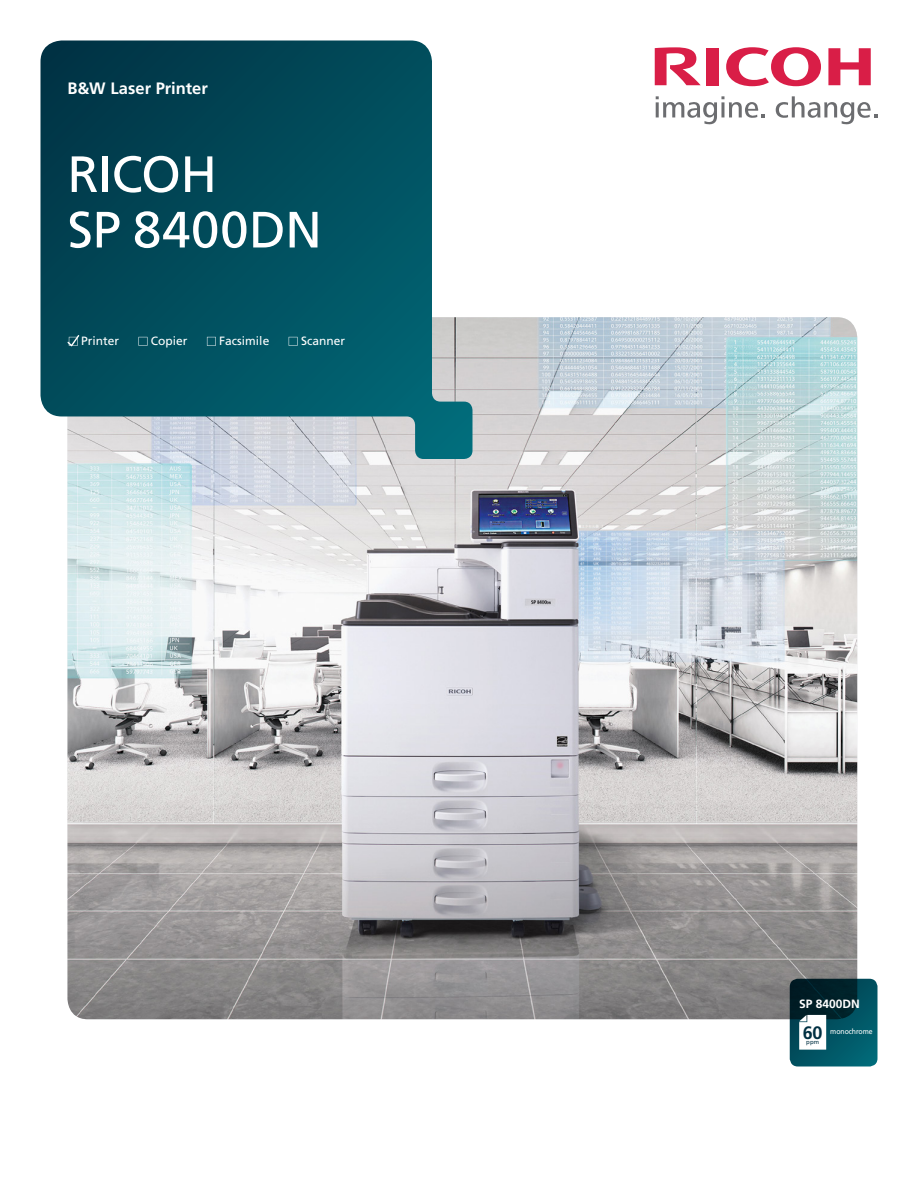
<style>
.page{position:relative;width:918px;height:1188px;background:#fff}
.page>*{position:absolute;margin:0;border:0;box-sizing:border-box;transform-origin:0 0}
.t1{font:51px/55.5px "Frutiger LT Std";letter-spacing:-.01em;color:#fff}
.t2{font:700 18px "Frutiger LT Std";color:#003042}
.t3{font:700 16.5px "Frutiger LT Std";color:#fff}
.t4{font:12px "Frutiger LT Std";color:#fff}
.t5{font:700 12px "Frutiger LT Std";color:#fff}
.t6{font:7.5px "Frutiger LT Std";letter-spacing:-.005em;color:#fff;scale:.92 1}
.t7{font:6px "Frutiger LT Std";color:#003042}
</style>
<div class="page">
<img style="left:68px;top:317px;width:789px;height:702px">
<svg style="left:40px;top:40px;width:432px;height:419px;background:#286774"></svg>
<svg style="left:68px;top:335px;width:11px;height:11px"></svg>
<svg style="left:139px;top:337px;width:8px;height:9px"></svg>
<svg style="left:207px;top:337px;width:9px;height:9px"></svg>
<svg style="left:289px;top:337px;width:9px;height:9px"></svg>
<svg style="left:790px;top:979px;width:88px;height:87px;background:#024350"></svg>
<svg style="left:799px;top:1015px;width:27px;height:35px"></svg>
<svg style="left:726px;top:47px;width:95px;height:39px"></svg>
<svg style="left:828px;top:48px;width:43px;height:37px"></svg>
<div style="left:706px;top:48px;width:13px;height:37px;background:#d91e47"></div>
<svg style="left:655px;top:47px;width:46px;height:38px"></svg>
<svg style="left:656px;top:96px;width:109px;height:28px"></svg>
<svg style="left:776px;top:96px;width:102px;height:28px"></svg>
<h3 class="t3" style="left:68px;top:78px;width:142px">B&amp;W Laser Printer</h3>
<h1 class="t1" style="left:68px;top:147px;width:256px">RICOH<br>SP 8400DN</h1>
<p class="t4" style="left:81px;top:334px;width:40px">Printer</p>
<p class="t4" style="left:151px;top:334px;width:38px">Copier</p>
<p class="t4" style="left:219px;top:334px;width:52px">Facsimile</p>
<p class="t4" style="left:301px;top:334px;width:46px">Scanner</p>
<p class="t5" style="left:799px;top:997px;width:62px">SP 8400DN</p>
<h2 class="t2" style="left:803px;top:1022px;width:21px">60</h2>
<p class="t6" style="left:830px;top:1027px;width:48px">monochrome</p>
<p class="t7" style="left:806px;top:1039px;width:14px">ppm</p>
</div>
